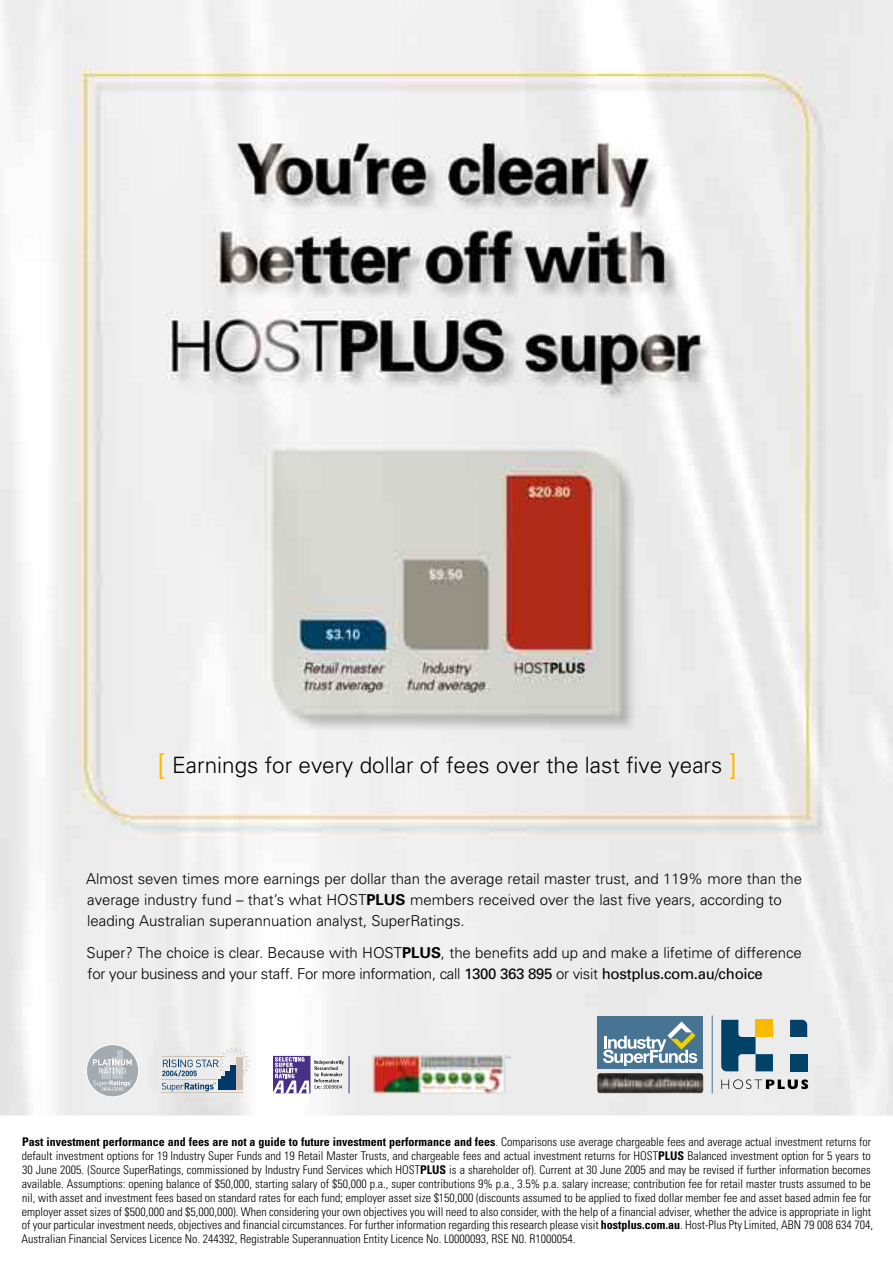
<style>
.page{position:relative;width:893px;height:1263px;background:#fff}
.page>*{position:absolute;margin:0;border:0;box-sizing:border-box;transform-origin:0 0}
.t1{font:300 22.5px "Univers";color:#000}
.t2{font:300 15px/21px "Univers";color:#000}
.t3{font:300 condensed 12px/13.8px "Univers";color:#000}
.s1{font-size:31.5px;color:#faba00}
.s2{font-weight:700}
.s3{font-weight:400}
</style>
<div class="page">
<img style="left:0;top:0;width:893px;height:1115px">
<hr style="left:712px;top:1015px;width:1px;height:78px;background:#467492">
<div style="left:790px;top:1054px;width:17px;height:17px;background:#004268"></div>
<svg style="left:790px;top:1020px;width:17px;height:17px"></svg>
<svg style="left:721px;top:1079px;width:87px;height:10px"></svg>
<svg style="left:721px;top:1020px;width:52px;height:51px;background:#6b8887"></svg>
<div style="left:597px;top:1016px;width:106px;height:53px;background:#467492"></div>
<svg style="left:603px;top:1021px;width:94px;height:45px"></svg>
<img style="left:597px;top:1073px;width:106px;height:20px;border-radius:3px">
<div style="left:86px;top:1044px;width:53px;height:53px;background:#a3abb1;border-radius:50%"></div>
<div style="left:86px;top:1044px;width:53px;height:53px;border:1px solid #fff;border-radius:50%"></div>
<div style="left:117px;top:1050px;width:6px;height:28px;background:#bec5ca"></div>
<div style="left:112px;top:1057px;width:5px;height:21px;background:#bec5ca"></div>
<svg style="left:93px;top:1059px;width:39px;height:32px"></svg>
<svg style="left:162px;top:1047px;width:88px;height:44px;background:#bec7cf"></svg>
<hr style="left:162px;top:1079px;width:55px;height:1px;background:#cec2b6">
<hr style="left:162px;top:1056px;width:62px;height:1px;background:#cec2b6">
<hr style="left:162px;top:1092px;width:81px;height:1px;background:#cec2b6">
<hr style="left:349px;top:1056px;width:1px;height:37px;background:#492f86">
<svg style="left:272px;top:1056px;width:72px;height:37px"></svg>
<img style="left:372px;top:1055px;width:139px;height:39px">
<h1 class="t1" style="left:157px;top:752px;width:582px"><span class="s1">[</span> Earnings for every dollar of fees over the last five years <span class="s1">]</span></h1>
<p class="t2" style="left:86px;top:868px;width:718px">Almost seven times more earnings per dollar than the average retail master trust, and 119% more than the average industry fund – that’s what HOST<span class="s2">PLUS</span> members received over the last five years, according to leading Australian superannuation analyst, SuperRatings.</p>
<p class="t2" style="left:87px;top:941px;width:717px">Super? The choice is clear. Because with HOST<span class="s2">PLUS</span>, the benefits add up and make a lifetime of difference for your business and your staff. For more information, call <span class="s3">1300 363 895</span> or visit <span class="s3">hostplus.com.au/choice</span></p>
<p class="t3" style="left:22px;top:1135px;width:853px"><span class="s2">Past investment performance and fees are not a guide to future investment performance and fees</span>. Comparisons use average chargeable fees and average actual investment returns for default investment options for 19 Industry Super Funds and 19 Retail Master Trusts, and chargeable fees and actual investment returns for HOST<span class="s2">PLUS</span> Balanced investment option for 5 years to 30 June 2005. (Source SuperRatings, commissioned by Industry Fund Services which HOST<span class="s2">PLUS</span> is a shareholder of). Current at 30 June 2005 and may be revised if further information becomes available. Assumptions: opening balance of $50,000, starting salary of $50,000 p.a., super contributions 9% p.a., 3.5% p.a. salary increase; contribution fee for retail master trusts assumed to be nil, with asset and investment fees based on standard rates for each fund; employer asset size $150,000 (discounts assumed to be applied to fixed dollar member fee and asset based admin fee for employer asset sizes of $500,000 and $5,000,000). When considering your own objectives you will need to also consider, with the help of a financial adviser, whether the advice is appropriate in light of your particular investment needs, objectives and financial circumstances. For further information regarding this research please visit <span class="s2">hostplus.com.au</span>. Host-Plus Pty Limited, ABN 79 008 634 704, Australian Financial Services Licence No. 244392, Registrable Superannuation Entity Licence No. L0000093, RSE N0. R1000054.</p>
</div>
